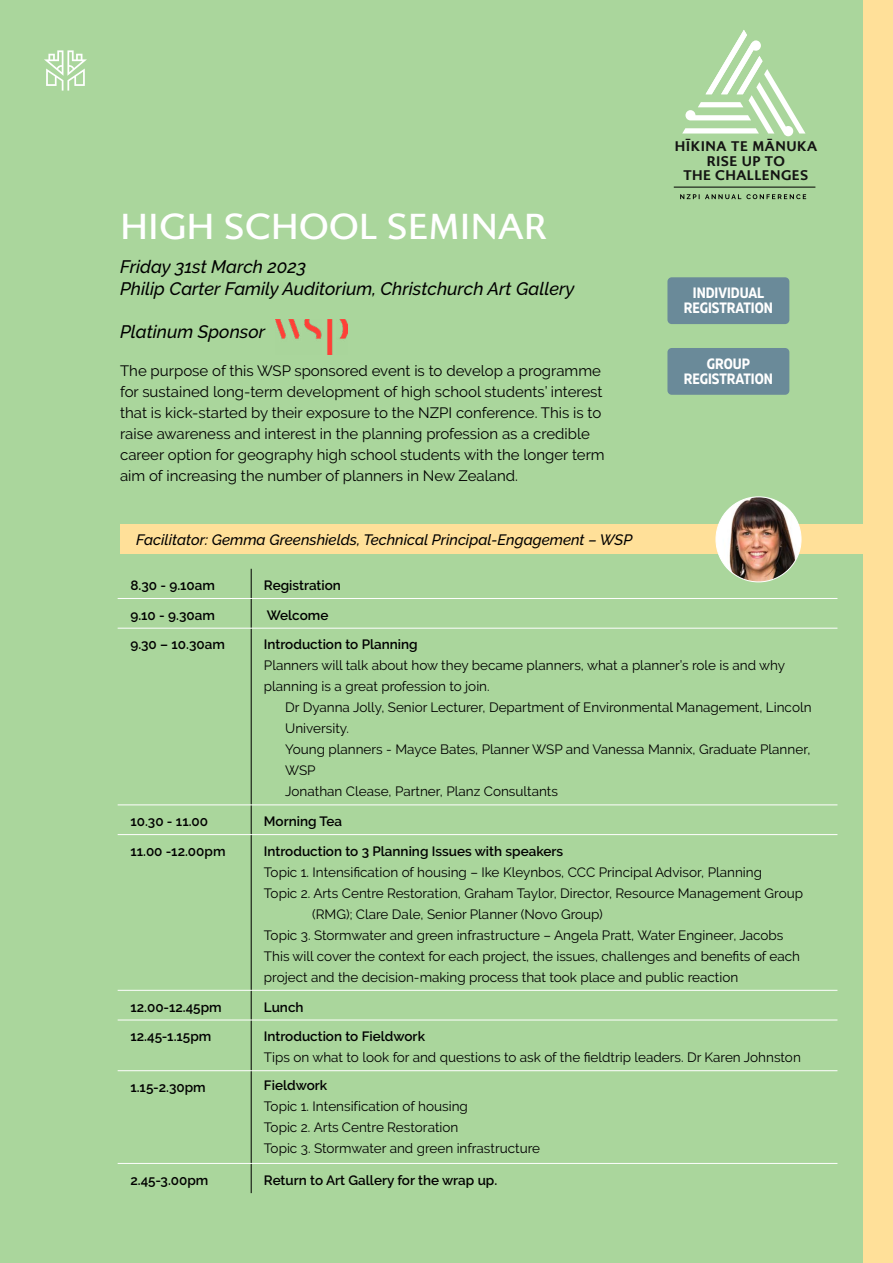
<style>
.page{position:relative;width:893px;height:1263px;background:#aad69c}
.page>*{position:absolute;margin:0;border:0;box-sizing:border-box;transform-origin:0 0}
.t1{font:500 36px "Gibbs";letter-spacing:.01em;color:#fff}
.t2{font:italic 500 18px/21.6px "Raleway";color:#000}
.t3{font:15px/21px "Raleway";color:#000}
.t4{font:italic 500 15px "Raleway";color:#000}
.t5{font:700 15px/15px "Muller Narrow";color:#fff;text-align:center}
.t6{font:700 13.95px/14.5px "Gibbs";letter-spacing:.03em;color:#141413;text-align:center}
.t7{font:13.5px/21px "Raleway";color:#000}
.t8{font:600 13.5px "Raleway";color:#000}
</style>
<div class="page">
<svg style="left:682px;top:30px;width:123px;height:106px"></svg>
<svg style="left:680px;top:194px;width:126px;height:5px"></svg>
<hr style="left:674px;top:187px;width:141px;height:1px;background:#000">
<div style="left:863px;top:0;width:30px;height:1263px;background:#ffe099"></div>
<svg style="left:44px;top:50px;width:43px;height:41px"></svg>
<div style="left:120px;top:524px;width:773px;height:30px;background:#ffe099"></div>
<img style="left:275px;top:320px;width:72px;height:34px">
<svg style="left:251px;top:569px;width:1px;height:59px"></svg>
<hr style="left:251px;top:628px;width:1px;height:177px;background:#000">
<svg style="left:251px;top:806px;width:1px;height:28px"></svg>
<hr style="left:251px;top:835px;width:1px;height:155px;background:#000">
<hr style="left:251px;top:990px;width:1px;height:30px;background:#000">
<hr style="left:251px;top:1020px;width:1px;height:50px;background:#000">
<hr style="left:251px;top:1071px;width:1px;height:92px;background:#000">
<hr style="left:251px;top:1163px;width:1px;height:30px;background:#000">
<hr style="left:118px;top:598px;width:133px;height:1px;background:#fff">
<hr style="left:251px;top:598px;width:586px;height:1px;background:#fff">
<hr style="left:118px;top:628px;width:133px;height:1px;background:#fff">
<hr style="left:251px;top:628px;width:586px;height:1px;background:#fff">
<hr style="left:118px;top:805px;width:133px;height:1px;background:#fff">
<hr style="left:251px;top:805px;width:586px;height:1px;background:#fff">
<hr style="left:118px;top:834px;width:133px;height:1px;background:#fff">
<hr style="left:251px;top:834px;width:586px;height:1px;background:#fff">
<hr style="left:118px;top:990px;width:133px;height:1px;background:#fff">
<hr style="left:251px;top:990px;width:586px;height:1px;background:#fff">
<hr style="left:118px;top:1020px;width:133px;height:1px;background:#fff">
<hr style="left:251px;top:1020px;width:586px;height:1px;background:#fff">
<hr style="left:118px;top:1070px;width:133px;height:1px;background:#fff">
<hr style="left:251px;top:1070px;width:586px;height:1px;background:#fff">
<hr style="left:118px;top:1163px;width:133px;height:1px;background:#fff">
<hr style="left:251px;top:1163px;width:586px;height:1px;background:#fff">
<img style="left:716px;top:497px;width:85px;height:85px;border-radius:43px">
<div style="left:667px;top:277px;width:122px;height:47px;background:#6a8a99;border-radius:4px"></div>
<div style="left:667px;top:348px;width:122px;height:47px;background:#6a8a99;border-radius:4px"></div>
<h1 class="t1" style="left:120px;top:206px;width:428px">HIGH SCHOOL SEMINAR</h1>
<h2 class="t2" style="left:120px;top:256px;width:456px">Friday 31st March 2023<br>Philip Carter Family Auditorium, Christchurch Art Gallery</h2>
<h2 class="t2" style="left:120px;top:321px;width:147px">Platinum Sponsor</h2>
<p class="t3" style="left:120px;top:360px;width:486px">The purpose of this WSP sponsored event is to develop a programme for sustained long-term development of high school students’ interest that is kick-started by their exposure to the NZPI conference. This is to raise awareness and interest in the planning profession as a credible career option for geography high school students with the longer term aim of increasing the number of planners in New Zealand.</p>
<p class="t4" style="left:136px;top:531px;width:498px">Facilitator: Gemma Greenshields, Technical Principal-Engagement – WSP</p>
<p class="t6" style="left:675px;top:139px;width:144px">HĪKINA TE MĀNUKA<br>RISE UP TO<br>THE CHALLENGES</p>
<p class="t5" style="left:684px;top:285px;width:90px">INDIVIDUAL<br>REGISTRATION</p>
<p class="t5" style="left:684px;top:356px;width:90px">GROUP<br>REGISTRATION</p>
<p class="t8" style="left:130px;top:577px;width:86px">8.30 - 9.10am</p>
<p class="t8" style="left:264px;top:577px;width:79px">Registration</p>
<p class="t8" style="left:130px;top:607px;width:86px">9.10 - 9.30am</p>
<p class="t8" style="left:267px;top:607px;width:63px">Welcome</p>
<p class="t8" style="left:130px;top:637px;width:96px">9.30 – 10.30am</p>
<p class="t8" style="left:264px;top:637px;width:155px">Introduction to Planning</p>
<p class="t7" style="left:264px;top:655px;width:523px">Planners will talk about how they became planners, what a planner’s role is and why planning is a great profession to join.</p>
<p class="t7" style="left:285px;top:697px;width:528px">Dr Dyanna Jolly, Senior Lecturer, Department of Environmental Management, Lincoln University.<br>Young planners - Mayce Bates, Planner WSP and Vanessa Mannix, Graduate Planner, WSP<br>Jonathan Clease, Partner, Planz Consultants</p>
<p class="t8" style="left:130px;top:814px;width:79px">10.30 - 11.00</p>
<p class="t8" style="left:264px;top:814px;width:80px">Morning Tea</p>
<p class="t8" style="left:130px;top:843px;width:97px">11.00 -12.00pm</p>
<p class="t8" style="left:264px;top:843px;width:301px">Introduction to 3 Planning Issues with speakers</p>
<p class="t7" style="left:264px;top:861px;width:500px">Topic 1. Intensification of housing – Ike Kleynbos, CCC Principal Advisor, Planning</p>
<p class="t7" style="left:264px;top:882px;width:541px">Topic 2. Arts Centre Restoration, Graham Taylor, Director, Resource Management Group</p>
<p class="t7" style="left:312px;top:903px;width:292px">(RMG); Clare Dale, Senior Planner (Novo Group)</p>
<p class="t7" style="left:264px;top:924px;width:521px">Topic 3. Stormwater and green infrastructure – Angela Pratt, Water Engineer, Jacobs</p>
<p class="t7" style="left:264px;top:945px;width:538px">This will cover the context for each project, the issues, challenges and benefits of each</p>
<p class="t7" style="left:264px;top:966px;width:476px">project and the decision-making process that took place and public reaction</p>
<p class="t8" style="left:130px;top:999px;width:93px">12.00-12.45pm</p>
<p class="t8" style="left:264px;top:999px;width:41px">Lunch</p>
<p class="t8" style="left:130px;top:1029px;width:82px">12.45-1.15pm</p>
<p class="t8" style="left:264px;top:1029px;width:163px">Introduction to Fieldwork</p>
<p class="t7" style="left:264px;top:1047px;width:538px">Tips on what to look for and questions to ask of the fieldtrip leaders. Dr Karen Johnston</p>
<p class="t8" style="left:130px;top:1079px;width:77px">1.15-2.30pm</p>
<p class="t8" style="left:264px;top:1077px;width:65px">Fieldwork</p>
<p class="t7" style="left:264px;top:1095px;width:278px">Topic 1. Intensification of housing<br>Topic 2. Arts Centre Restoration<br>Topic 3. Stormwater and green infrastructure</p>
<p class="t8" style="left:130px;top:1172px;width:80px">2.45-3.00pm</p>
<p class="t8" style="left:264px;top:1172px;width:235px">Return to Art Gallery for the wrap up.</p>
</div>
